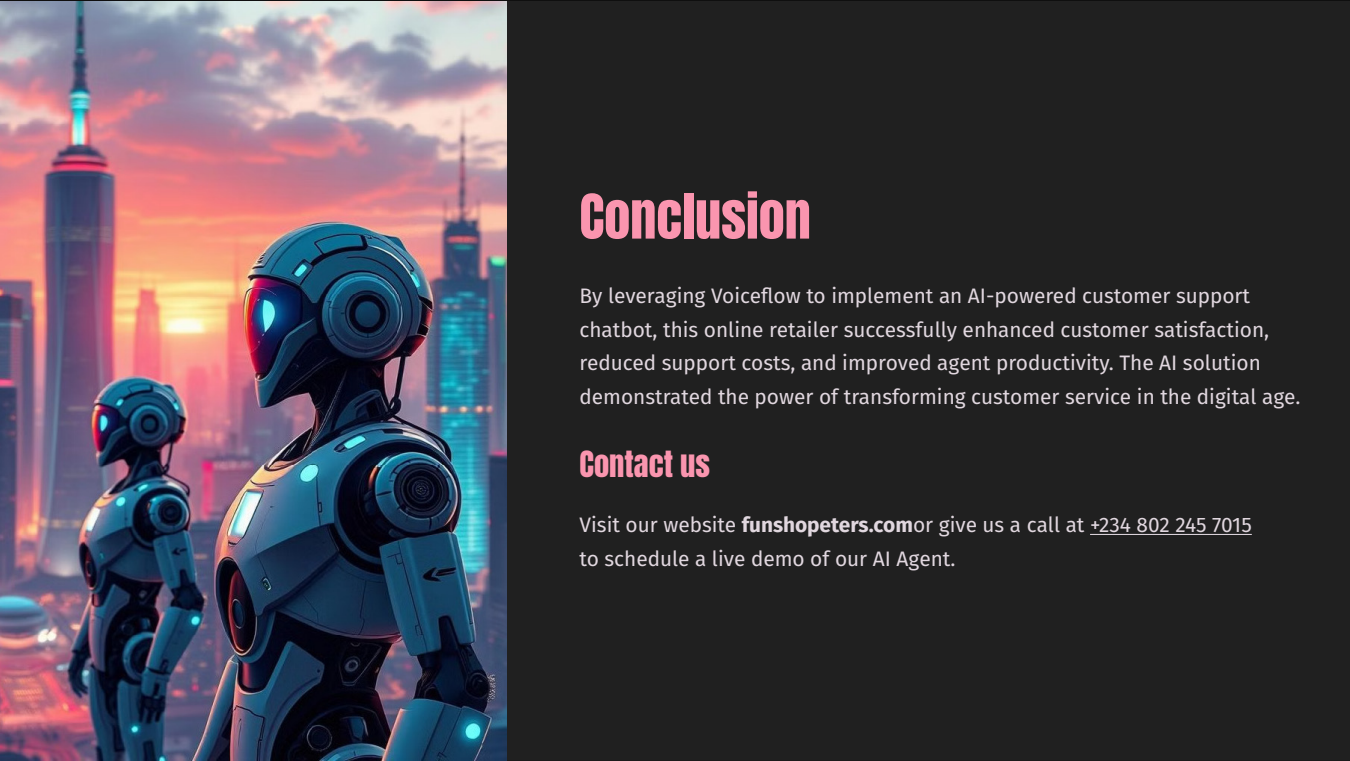
<style>
.page{position:relative;width:1350px;height:761px;background:#202020}
.page>*{position:absolute;margin:0;border:0;box-sizing:border-box;transform-origin:0 0}
.t1{font:52.35px "Anton";color:#fa95af}
.t2{font:30.6px "Anton";color:#fa95af}
.t3{font:20.85px/33.8px "Fira Sans";color:#e1d7df}
.s1{font-weight:700}
</style>
<div class="page">
<img style="left:0;top:1px;width:506px;height:759px">
<hr style="left:1090px;top:534px;width:162px;height:1px;background:#e1d7df">
<h1 class="t1" style="left:579px;top:190px;width:233px">Conclusion</h1>
<p class="t3" style="left:579px;top:278px;width:723px">By leveraging Voiceflow to implement an AI-powered customer support chatbot, this online retailer successfully enhanced customer satisfaction, reduced support costs, and improved agent productivity. The AI solution demonstrated the power of transforming customer service in the digital age.</p>
<h2 class="t2" style="left:579px;top:448px;width:132px">Contact us</h2>
<p class="t3" style="left:579px;top:507px;width:674px">Visit our website <span class="s1">funshopeters.com</span>or give us a call at +234 802 245 7015 to schedule a live demo of our AI Agent.</p>
</div>
